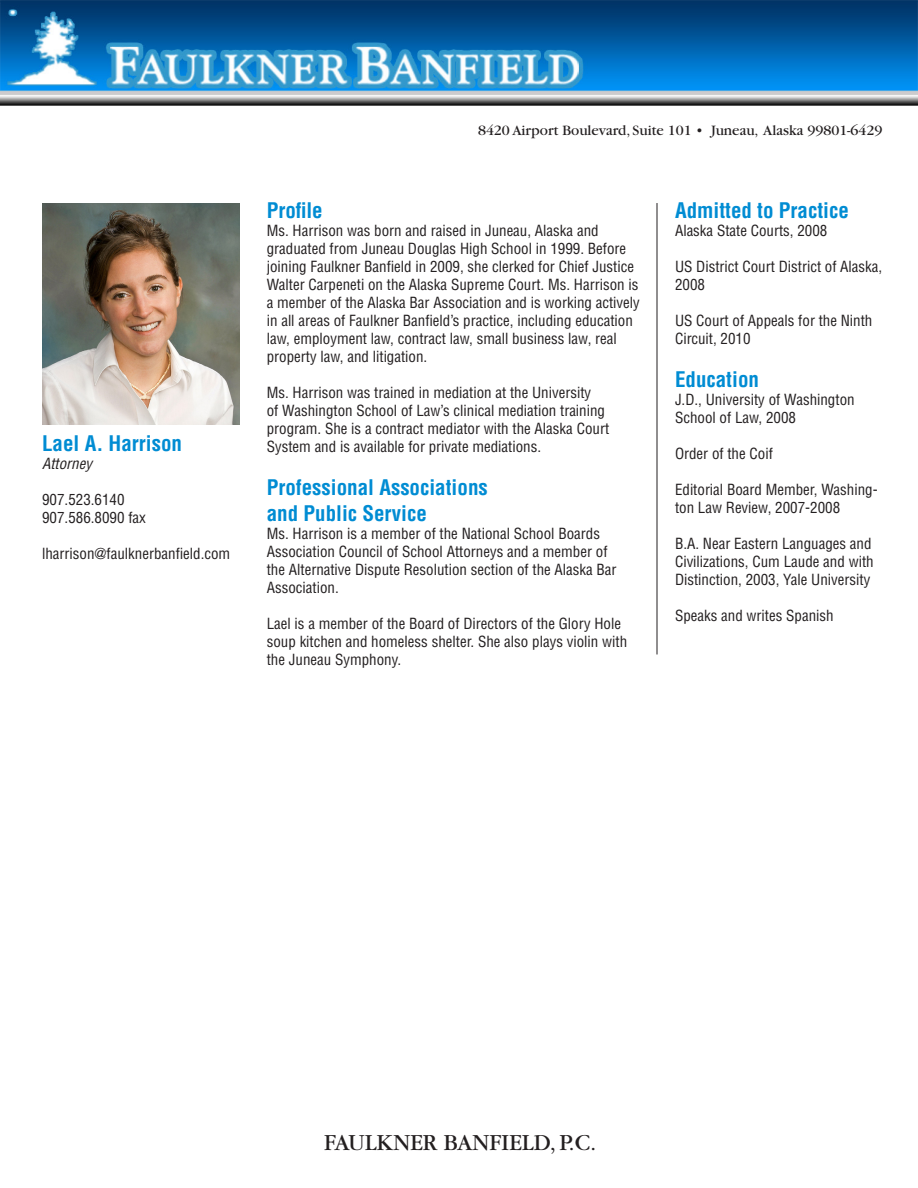
<style>
.page{position:relative;width:918px;height:1188px;background:#fff}
.page>*{position:absolute;margin:0;border:0;box-sizing:border-box;transform-origin:0 0}
.t1{font:24px "Garamond";color:#231f20}
.head{font:700 condensed 21px/25.2px "Helvetica LT Std";color:#008cd3}
.body{font:condensed 15px/18px "Helvetica LT Std";color:#231f20}
.t2{font:15px "Garamond";color:#231f20}
.body-2{font:italic condensed 15px "Helvetica LT Std";color:#231f20}
</style>
<div class="page">
<img style="left:0;top:0;width:918px;height:105px">
<hr style="left:657px;top:203px;width:1px;height:451px;background:#231f20">
<img style="left:42px;top:203px;width:197px;height:222px">
<p class="head" style="left:42px;top:431px;width:141px">Lael A. Harrison</p>
<p class="body-2" style="left:42px;top:455px;width:51px">Attorney</p>
<p class="body" style="left:42px;top:491px;width:105px">907.523.6140<br>907.586.8090 fax</p>
<p class="body" style="left:42px;top:545px;width:190px">lharrison@faulknerbanfield.com</p>
<p class="t2" style="left:478px;top:122px;width:406px">8420 Airport Boulevard, Suite 101 • Juneau, Alaska 99801-6429</p>
<p class="head" style="left:267px;top:198px;width:58px">Profile</p>
<p class="body" style="left:267px;top:222px;width:375px">Ms. Harrison was born and raised in Juneau, Alaska and graduated from Juneau Douglas High School in 1999. Before joining Faulkner Banfield in 2009, she clerked for Chief Justice Walter Carpeneti on the Alaska Supreme Court. Ms. Harrison is a member of the Alaska Bar Association and is working actively in all areas of Faulkner Banfield’s practice, including education law, employment law, contract law, small business law, real property law, and litigation.</p>
<p class="body" style="left:267px;top:384px;width:344px">Ms. Harrison was trained in mediation at the University<br>of Washington School of Law’s clinical mediation training program. She is a contract mediator with the Alaska Court System and is available for private mediations.</p>
<p class="head" style="left:267px;top:475px;width:223px">Professional Associations and Public Service</p>
<p class="body" style="left:267px;top:524px;width:351px">Ms. Harrison is a member of the National School Boards Association Council of School Attorneys and a member of the Alternative Dispute Resolution section of the Alaska Bar Association.</p>
<p class="body" style="left:267px;top:614px;width:362px">Lael is a member of the Board of Directors of the Glory Hole soup kitchen and homeless shelter. She also plays violin with the Juneau Symphony.</p>
<p class="head" style="left:675px;top:198px;width:175px">Admitted to Practice</p>
<p class="body" style="left:675px;top:222px;width:154px">Alaska State Courts, 2008</p>
<p class="body" style="left:675px;top:258px;width:209px">US District Court District of Alaska,<br>2008</p>
<p class="body" style="left:675px;top:312px;width:199px">US Court of Appeals for the Ninth<br>Circuit, 2010</p>
<p class="head" style="left:675px;top:367px;width:85px">Education</p>
<p class="body" style="left:675px;top:391px;width:181px">J.D., University of Washington<br>School of Law, 2008</p>
<p class="body" style="left:675px;top:445px;width:99px">Order of the Coif</p>
<p class="body" style="left:675px;top:481px;width:204px">Editorial Board Member, Washing&shy;ton Law Review, 2007-2008</p>
<p class="body" style="left:675px;top:535px;width:200px">B.A. Near Eastern Languages and<br>Civilizations, Cum Laude and with<br>Distinction, 2003, Yale University</p>
<p class="body" style="left:675px;top:607px;width:160px">Speaks and writes Spanish</p>
<h1 class="t1" style="left:324px;top:1130px;width:274px">FAULKNER BANFIELD, P.C.</h1>
</div>
